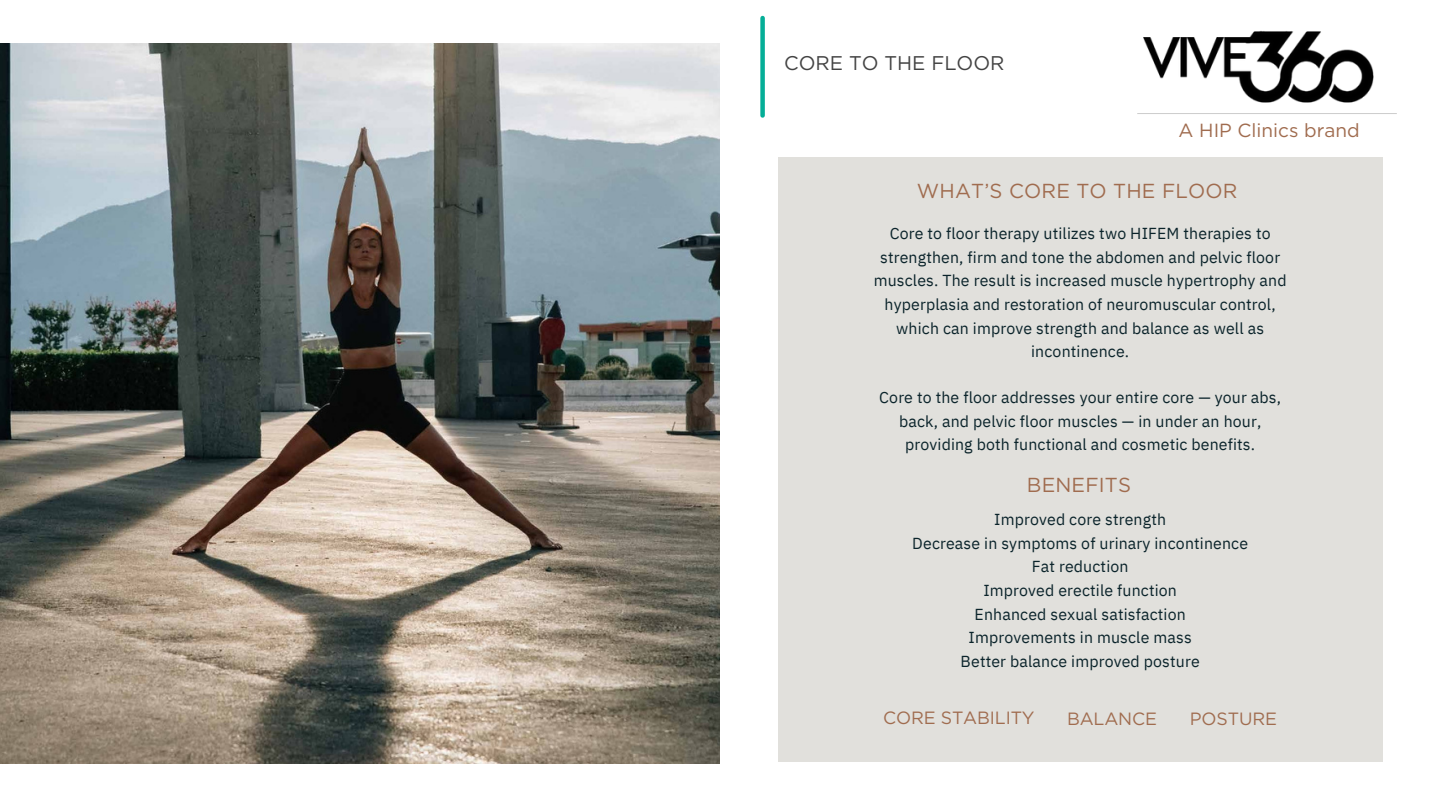
<style>
.page{position:relative;width:1440px;height:810px;background:#fff}
.page>*{position:absolute;margin:0;border:0;box-sizing:border-box;transform-origin:0 0}
.t1{font:20.25px "Gotham";letter-spacing:.01em;color:#a06c4f}
.t2{font:19.8px "Gotham";color:#434343}
.t3{font:18.9px "Gotham";color:#a06c4f}
.t4{font:17.7px "Gotham";letter-spacing:-.005em;color:#a06c4f}
.t5{font:15.9px/23.7px "IBM Plex Sans";letter-spacing:.01em;color:#0b242b;text-align:center}
</style>
<div class="page">
<div style="left:778px;top:157px;width:605px;height:605px;background:#e1e0dc"></div>
<img style="left:1143px;top:31px;width:231px;height:72px">
<hr style="left:1137px;top:113px;width:260px;height:1px;background:#ccc">
<div style="left:760px;top:18px;width:5px;height:98px;background:#05ae97"></div>
<img style="left:0;top:44px;width:720px;height:720px">
<p class="t2" style="left:784px;top:51px;width:222px">CORE TO THE FLOOR</p>
<p class="t3" style="left:1179px;top:119px;width:183px">A HIP Clinics brand</p>
<p class="t1" style="left:917px;top:179px;width:322px">WHAT’S CORE TO THE FLOOR</p>
<p class="t5" style="left:874px;top:221px;width:414px">Core to floor therapy utilizes two HIFEM therapies to strengthen, firm and tone the abdomen and pelvic floor muscles. The result is increased muscle hypertrophy and hyperplasia and restoration of neuromuscular control, which can improve strength and balance as well as incontinence.</p>
<p class="t5" style="left:879px;top:385px;width:403px">Core to the floor addresses your entire core — your abs, back, and pelvic floor muscles — in under an hour, providing both functional and cosmetic benefits.</p>
<p class="t1" style="left:1027px;top:472px;width:106px">BENEFITS</p>
<p class="t5" style="left:994px;top:507px;width:173px">Improved core strength</p>
<p class="t5" style="left:912px;top:531px;width:337px">Decrease in symptoms of urinary incontinence</p>
<p class="t5" style="left:1032px;top:554px;width:98px">Fat reduction</p>
<p class="t5" style="left:983px;top:578px;width:195px">Improved erectile function</p>
<p class="t5" style="left:975px;top:602px;width:213px">Enhanced sexual satisfaction</p>
<p class="t5" style="left:969px;top:625px;width:225px">Improvements in muscle mass</p>
<p class="t5" style="left:961px;top:649px;width:241px">Better balance improved posture</p>
<p class="t4" style="left:883px;top:707px;width:153px">CORE STABILITY</p>
<p class="t4" style="left:1067px;top:708px;width:92px">BALANCE</p>
<p class="t4" style="left:1190px;top:708px;width:89px">POSTURE</p>
</div>
